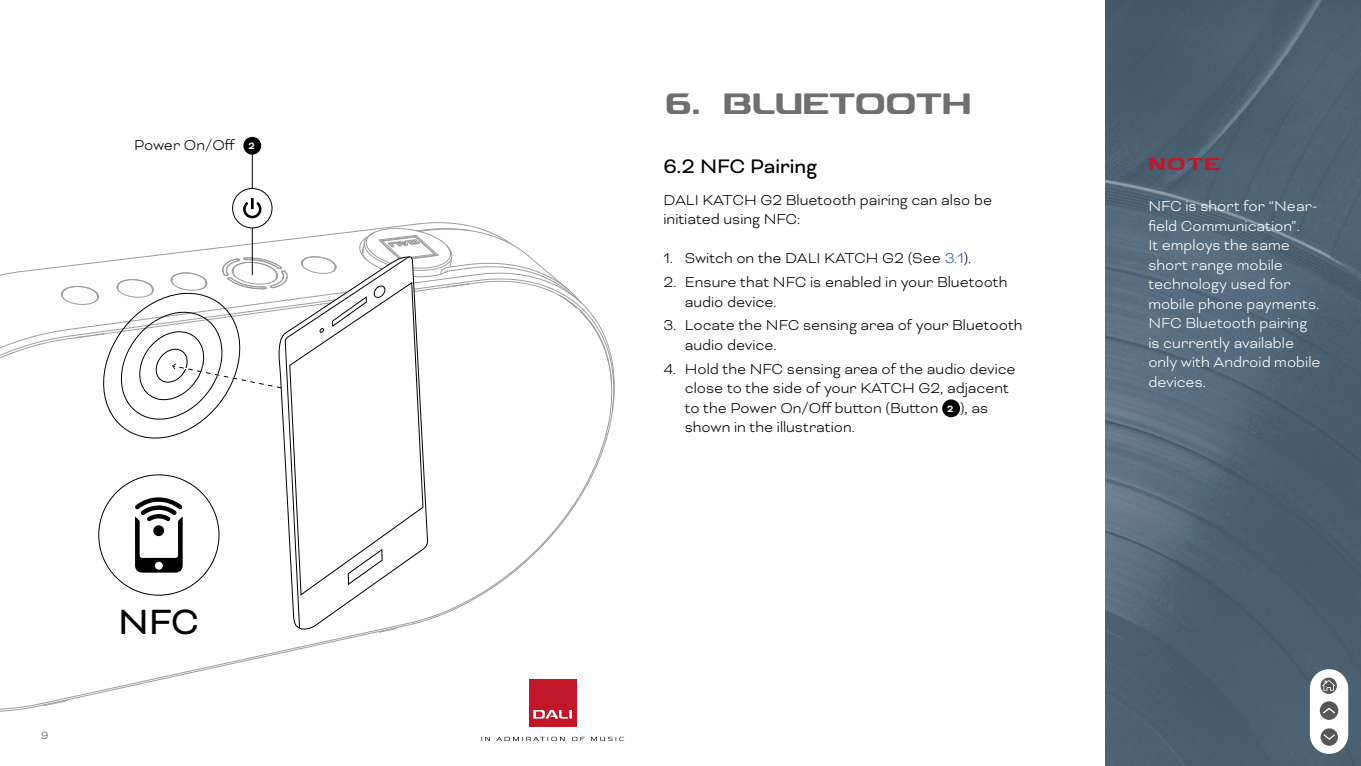
<style>
.page{position:relative;width:1361px;height:766px;background:#fff}
.page>*{position:absolute;margin:0;border:0;box-sizing:border-box;transform-origin:0 0}
.t1{font:40.35px "Bicyclette";color:#000}
.t2{font:700 36px "Dali Font 2";color:#706f6f}
.t3{font:22.5px "Bicyclette";color:#000}
.t4{font:700 21px "Dali Font 2";color:#c11728}
.t5{font:300 16.5px/19.5px "Bicyclette";color:#000}
.t6{font:300 16.5px/19.5px "Bicyclette";color:#fff}
.t7{font:300 12px "Bicyclette";color:#575756}
.s1{font-weight:700;font-size:10.5px;color:#fff}
.s2{color:#275b9b}
</style>
<div class="page">
<img style="left:1106px;top:0;width:255px;height:765px">
<div style="left:942px;top:399px;width:18px;height:18px;background:#000;border-radius:50%"></div>
<hr style="left:252px;top:152px;width:1px;height:123px;background:#000">
<div style="left:243px;top:137px;width:18px;height:18px;background:#000;border-radius:50%"></div>
<svg style="left:233px;top:188px;width:39px;height:40px"></svg>
<div style="left:232px;top:188px;width:40px;height:40px;border:1px solid #000;border-radius:50%"></div>
<svg style="left:481px;top:736px;width:9px;height:4px"></svg>
<svg style="left:591px;top:736px;width:33px;height:4px"></svg>
<svg style="left:497px;top:736px;width:67px;height:4px"></svg>
<svg style="left:572px;top:736px;width:13px;height:4px"></svg>
<div style="left:529px;top:678px;width:48px;height:48px;background:#c11728"></div>
<svg style="left:0;top:198px;width:614px;height:520px"></svg>
<div style="left:1310px;top:669px;width:38px;height:84px;background:#fff;border-radius:19px"></div>
<svg style="left:1320px;top:677px;width:17px;height:16px"></svg>
<svg style="left:1320px;top:728px;width:18px;height:17px"></svg>
<svg style="left:1319px;top:701px;width:19px;height:18px"></svg>
<p class="t5" style="left:134px;top:135px;width:122px">Power On/Off <span class="s1">2</span></p>
<p class="t7" style="left:41px;top:728px;width:9px">9</p>
<h1 class="t1" style="left:118px;top:598px;width:83px">NFC</h1>
<h2 class="t2" style="left:665px;top:85px;width:307px">6. BLUETOOTH</h2>
<h3 class="t3" style="left:663px;top:153px;width:155px">6.2 NFC Pairing</h3>
<p class="t5" style="left:663px;top:190px;width:330px">DALI KATCH G2 Bluetooth pairing can also be initiated using NFC:</p>
<p class="t5" style="left:663px;top:248px;width:309px">1. Switch on the DALI KATCH G2 (See <span class="s2">3.1</span>).</p>
<p class="t5" style="left:685px;top:272px;width:324px;text-indent:-21px">2. Ensure that NFC is enabled in your Bluetooth audio device.</p>
<p class="t5" style="left:685px;top:315px;width:339px;text-indent:-21px">3. Locate the NFC sensing area of your Bluetooth audio device.</p>
<p class="t5" style="left:685px;top:359px;width:332px;text-indent:-21px">4. Hold the NFC sensing area of the audio device close to the side of your KATCH G2, adjacent to the Power On/Off button (Button <span class="s1">2</span> ), as shown in the illustration.</p>
<p class="t4" style="left:1148px;top:153px;width:73px">NOTE</p>
<p class="t6" style="left:1148px;top:196px;width:174px">NFC is short for “Near&shy;field Communication”.<br>It employs the same short range mobile technology used for mobile phone payments.<br>NFC Bluetooth pairing is currently available only with Android mobile devices.</p>
</div>
